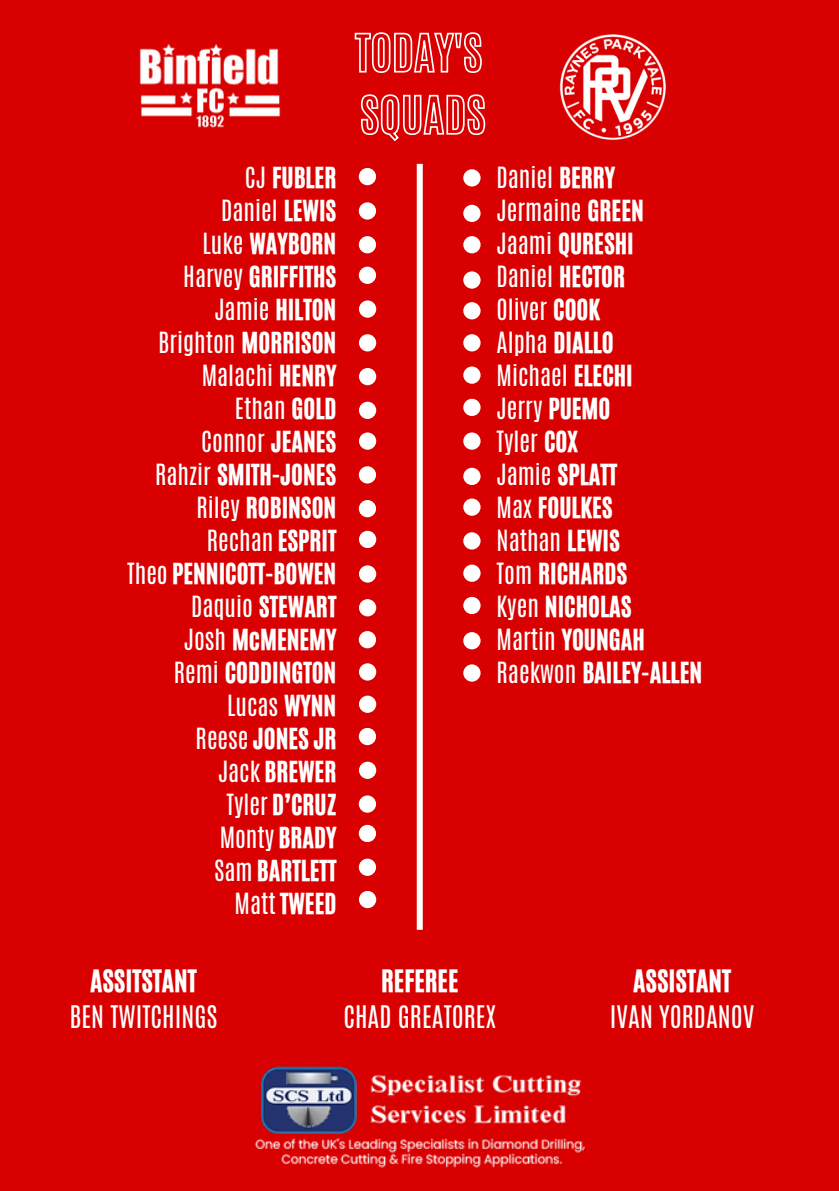
<style>
.page{position:relative;width:839px;height:1191px;background:#fff}
.page>*{position:absolute;margin:0;border:0;box-sizing:border-box;transform-origin:0 0}
.t1{font:26px/36px "Antonio";color:#fff;text-align:center}
.t2{font:24.4px "CA Generated";color:#fff}
.t3{font:24.4px "Antonio";color:#fff}
.s1{font-family:"Antonio"}
.s2{font-family:"CA Generated"}
</style>
<div class="page">
<div style="left:0;top:0;width:838px;height:1191px;background:#d80000"></div>
<img style="left:139px;top:43px;width:142px;height:85px">
<img style="left:256px;top:1066px;width:328px;height:102px">
<div style="left:417px;top:164px;width:6px;height:766px;background:#fff"></div>
<svg style="left:354px;top:32px;width:128px;height:41px"></svg>
<svg style="left:360px;top:94px;width:126px;height:48px"></svg>
<img style="left:559px;top:34px;width:107px;height:106px">
<div style="left:359px;top:202px;width:17px;height:18px;background:#fff;border-radius:50%"></div>
<div style="left:359px;top:168px;width:17px;height:17px;background:#fff;border-radius:50%"></div>
<div style="left:359px;top:236px;width:17px;height:17px;background:#fff;border-radius:50%"></div>
<div style="left:359px;top:267px;width:17px;height:17px;background:#fff;border-radius:50%"></div>
<div style="left:359px;top:300px;width:17px;height:18px;background:#fff;border-radius:50%"></div>
<div style="left:359px;top:334px;width:17px;height:17px;background:#fff;border-radius:50%"></div>
<div style="left:359px;top:368px;width:17px;height:17px;background:#fff;border-radius:50%"></div>
<div style="left:359px;top:402px;width:17px;height:17px;background:#fff;border-radius:50%"></div>
<div style="left:359px;top:432px;width:17px;height:18px;background:#fff;border-radius:50%"></div>
<div style="left:359px;top:466px;width:17px;height:18px;background:#fff;border-radius:50%"></div>
<div style="left:359px;top:500px;width:17px;height:17px;background:#fff;border-radius:50%"></div>
<div style="left:359px;top:531px;width:17px;height:17px;background:#fff;border-radius:50%"></div>
<div style="left:359px;top:565px;width:17px;height:18px;background:#fff;border-radius:50%"></div>
<div style="left:359px;top:599px;width:17px;height:17px;background:#fff;border-radius:50%"></div>
<div style="left:359px;top:631px;width:17px;height:17px;background:#fff;border-radius:50%"></div>
<div style="left:359px;top:663px;width:17px;height:18px;background:#fff;border-radius:50%"></div>
<div style="left:359px;top:696px;width:17px;height:17px;background:#fff;border-radius:50%"></div>
<div style="left:359px;top:728px;width:17px;height:17px;background:#fff;border-radius:50%"></div>
<div style="left:359px;top:762px;width:17px;height:17px;background:#fff;border-radius:50%"></div>
<div style="left:359px;top:795px;width:17px;height:18px;background:#fff;border-radius:50%"></div>
<div style="left:359px;top:825px;width:17px;height:17px;background:#fff;border-radius:50%"></div>
<div style="left:359px;top:859px;width:17px;height:17px;background:#fff;border-radius:50%"></div>
<div style="left:463px;top:205px;width:17px;height:17px;background:#fff;border-radius:50%"></div>
<div style="left:463px;top:169px;width:17px;height:18px;background:#fff;border-radius:50%"></div>
<div style="left:463px;top:236px;width:17px;height:17px;background:#fff;border-radius:50%"></div>
<div style="left:463px;top:271px;width:17px;height:18px;background:#fff;border-radius:50%"></div>
<div style="left:463px;top:302px;width:17px;height:17px;background:#fff;border-radius:50%"></div>
<div style="left:463px;top:334px;width:17px;height:17px;background:#fff;border-radius:50%"></div>
<div style="left:463px;top:366px;width:17px;height:18px;background:#fff;border-radius:50%"></div>
<div style="left:463px;top:399px;width:17px;height:17px;background:#fff;border-radius:50%"></div>
<div style="left:463px;top:432px;width:17px;height:18px;background:#fff;border-radius:50%"></div>
<div style="left:463px;top:468px;width:17px;height:17px;background:#fff;border-radius:50%"></div>
<div style="left:463px;top:499px;width:17px;height:17px;background:#fff;border-radius:50%"></div>
<div style="left:463px;top:532px;width:17px;height:18px;background:#fff;border-radius:50%"></div>
<div style="left:463px;top:565px;width:17px;height:17px;background:#fff;border-radius:50%"></div>
<div style="left:463px;top:597px;width:17px;height:17px;background:#fff;border-radius:50%"></div>
<div style="left:463px;top:632px;width:17px;height:17px;background:#fff;border-radius:50%"></div>
<div style="left:463px;top:664px;width:17px;height:18px;background:#fff;border-radius:50%"></div>
<div style="left:359px;top:891px;width:17px;height:17px;background:#fff;border-radius:50%"></div>
<p class="t2" style="left:245px;top:161px;width:93px"><span class="s1">CJ</span> FUBLER</p>
<p class="t3" style="left:221px;top:194px;width:117px">Daniel <span class="s2">LEWIS</span></p>
<p class="t2" style="left:202px;top:227px;width:135px"><span class="s1">Luke</span> WAYBORN</p>
<p class="t2" style="left:183px;top:260px;width:154px"><span class="s1">Harvey</span> GRIFFITHS</p>
<p class="t2" style="left:214px;top:293px;width:123px"><span class="s1">Jamie</span> HILTON</p>
<p class="t3" style="left:158px;top:326px;width:180px">Brighton <span class="s2">MORRISON</span></p>
<p class="t3" style="left:202px;top:359px;width:136px">Malachi <span class="s2">HENRY</span></p>
<p class="t3" style="left:235px;top:392px;width:103px">Ethan <span class="s2">GOLD</span></p>
<p class="t3" style="left:201px;top:425px;width:137px">Connor <span class="s2">JEANES</span></p>
<p class="t2" style="left:155px;top:458px;width:183px"><span class="s1">Rahzir</span> SMITH-JONES</p>
<p class="t2" style="left:196px;top:491px;width:141px"><span class="s1">Riley</span> ROBINSON</p>
<p class="t3" style="left:207px;top:524px;width:131px">Rechan <span class="s2">ESPRIT</span></p>
<p class="t2" style="left:127px;top:557px;width:211px"><span class="s1">Theo</span> PENNICOTT-BOWEN</p>
<p class="t2" style="left:191px;top:590px;width:147px"><span class="s1">Daquio</span> STEWART</p>
<p class="t2" style="left:184px;top:623px;width:154px"><span class="s1">Josh</span> McMENEMY</p>
<p class="t2" style="left:174px;top:656px;width:164px"><span class="s1">Remi</span> CODDINGTON</p>
<p class="t3" style="left:227px;top:689px;width:111px">Lucas <span class="s2">WYNN</span></p>
<p class="t2" style="left:196px;top:722px;width:142px"><span class="s1">Reese</span> JONES JR</p>
<p class="t2" style="left:218px;top:755px;width:120px"><span class="s1">Jack</span> BREWER</p>
<p class="t2" style="left:226px;top:788px;width:111px"><span class="s1">Tyler</span> D’CRUZ</p>
<p class="t3" style="left:220px;top:821px;width:118px">Monty <span class="s2">BRADY</span></p>
<p class="t2" style="left:214px;top:854px;width:124px"><span class="s1">Sam</span> BARTLETT</p>
<p class="t2" style="left:235px;top:887px;width:103px"><span class="s1">Matt</span> TWEED</p>
<p class="t3" style="left:496px;top:161px;width:120px">Daniel <span class="s2">BERRY</span></p>
<p class="t3" style="left:496px;top:194px;width:149px">Jermaine <span class="s2">GREEN</span></p>
<p class="t2" style="left:496px;top:227px;width:139px"><span class="s1">Jaami</span> QURESHI</p>
<p class="t3" style="left:496px;top:260px;width:130px">Daniel <span class="s2">HECTOR</span></p>
<p class="t3" style="left:496px;top:293px;width:105px">Oliver <span class="s2">COOK</span></p>
<p class="t2" style="left:496px;top:326px;width:119px"><span class="s1">Alpha</span> DIALLO</p>
<p class="t3" style="left:496px;top:359px;width:138px">Michael <span class="s2">ELECHI</span></p>
<p class="t3" style="left:496px;top:392px;width:115px">Jerry <span class="s2">PUEMO</span></p>
<p class="t3" style="left:496px;top:425px;width:83px">Tyler <span class="s2">COX</span></p>
<p class="t2" style="left:496px;top:458px;width:122px"><span class="s1">Jamie</span> SPLATT</p>
<p class="t2" style="left:496px;top:491px;width:118px"><span class="s1">Max</span> FOULKES</p>
<p class="t3" style="left:496px;top:524px;width:125px">Nathan <span class="s2">LEWIS</span></p>
<p class="t2" style="left:496px;top:557px;width:132px"><span class="s1">Tom</span> RICHARDS</p>
<p class="t2" style="left:496px;top:590px;width:136px"><span class="s1">Kyen</span> NICHOLAS</p>
<p class="t2" style="left:496px;top:623px;width:150px"><span class="s1">Martin</span> YOUNGAH</p>
<p class="t2" style="left:496px;top:656px;width:207px"><span class="s1">Raekwon</span> BAILEY-ALLEN</p>
<p class="t1" style="left:69px;top:963px;width:149px"><span class="s2">ASSITSTANT<br></span>BEN TWITCHINGS</p>
<h1 class="t1" style="left:343px;top:963px;width:154px"><span class="s2">REFEREE<br></span>CHAD GREATOREX</h1>
<p class="t1" style="left:609px;top:963px;width:146px"><span class="s2">ASSISTANT<br></span>IVAN YORDANOV</p>
</div>
